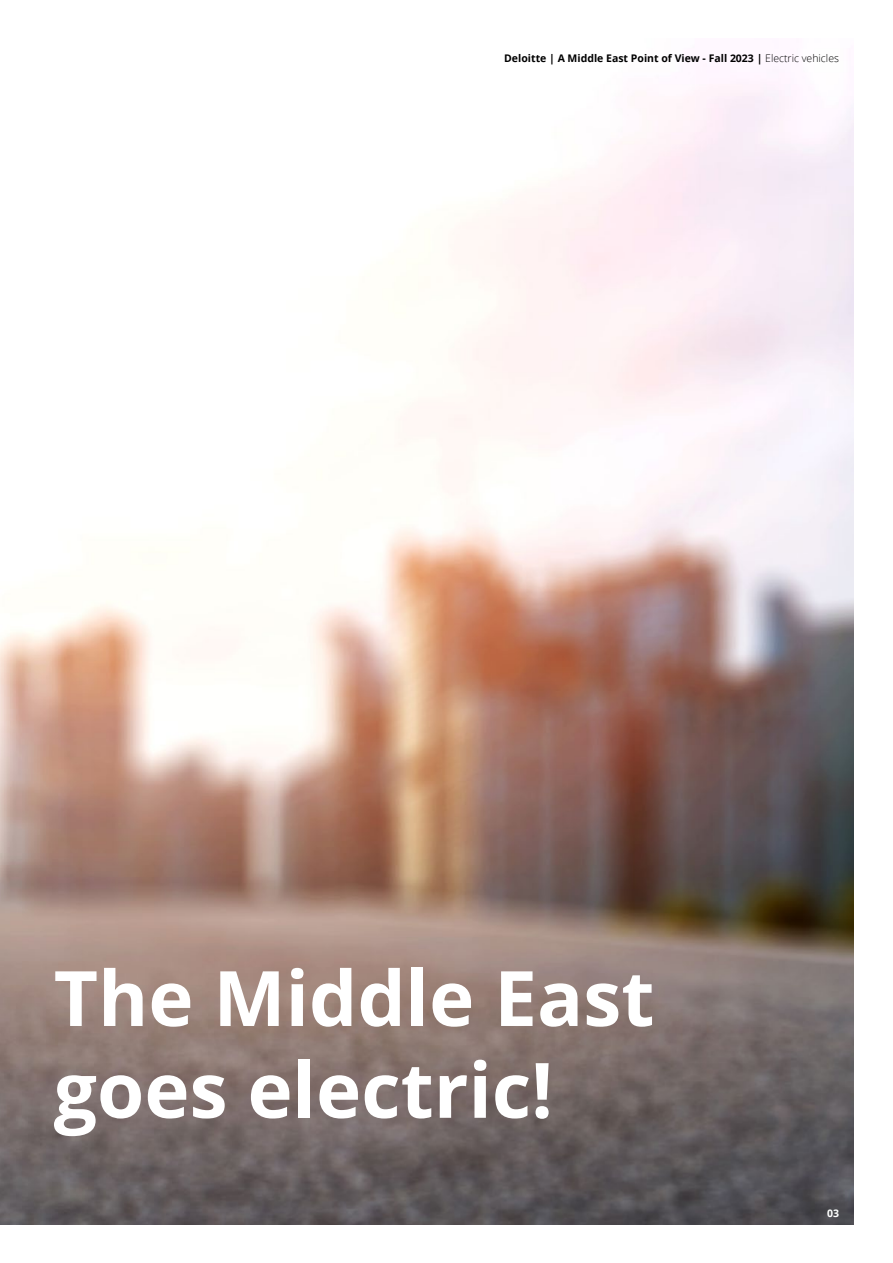
<style>
.page{position:relative;width:893px;height:1263px;background:#fff}
.page>*{position:absolute;margin:0;border:0;box-sizing:border-box;transform-origin:0 0}
.t1{font:700 76.5px/91.8px "Open Sans";color:#fff}
.t2{font:700 10.5px "Open Sans";color:#000}
.t3{font:700 10.5px "Open Sans";color:#fff}
.s1{font-weight:300}
</style>
<div class="page">
<img style="left:0;top:78px;width:853px;height:1146px">
<p class="t2" style="left:504px;top:51px;width:336px">Deloitte | A Middle East Point of View - Fall 2023 | <span class="s1">Electric vehicles</span></p>
<h1 class="t1" style="left:54px;top:950px;width:602px">The Middle East goes electric!</h1>
<p class="t3" style="left:827px;top:1206px;width:13px">03</p>
</div>
